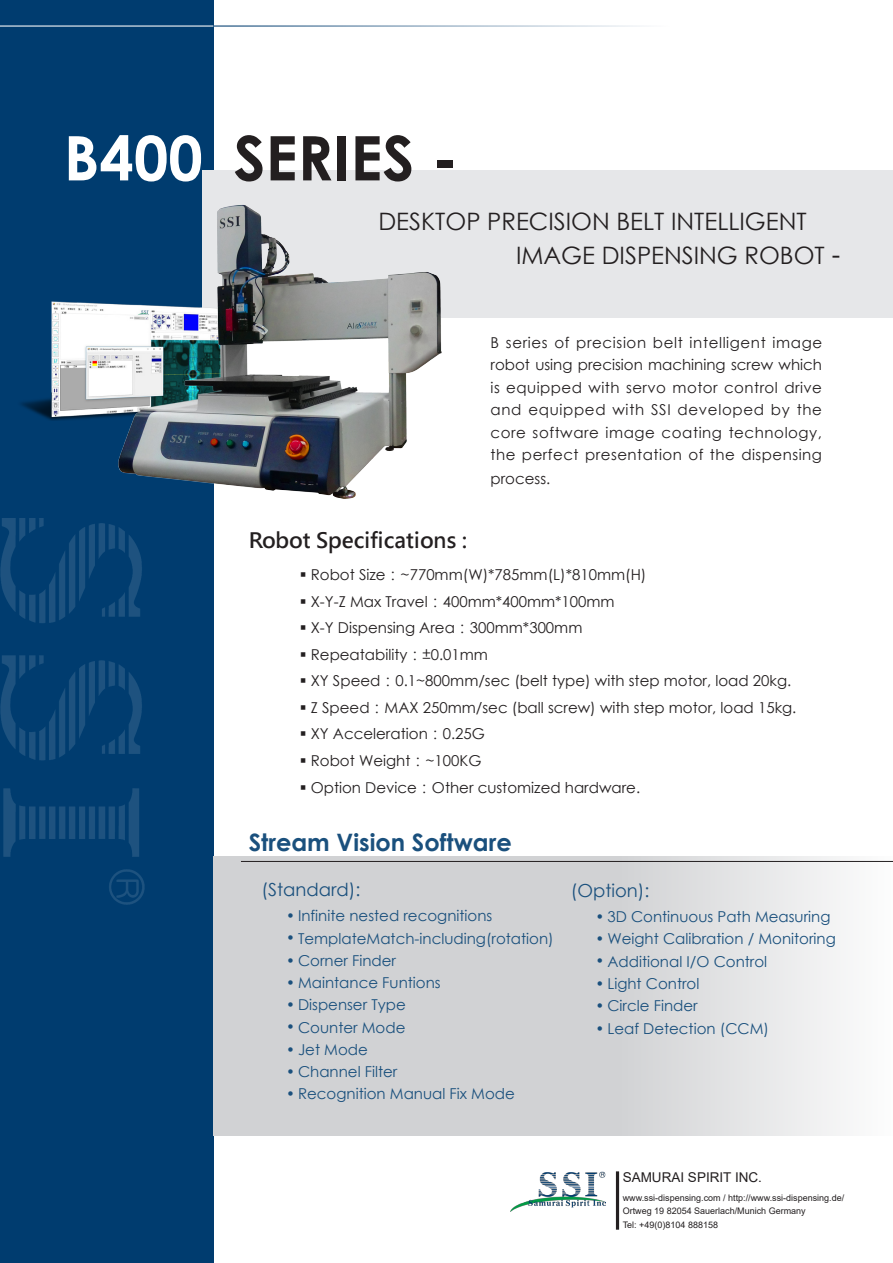
<style>
.page{position:relative;width:893px;height:1263px;background:#fff}
.page>*{position:absolute;margin:0;border:0;box-sizing:border-box;transform-origin:0 0}
.t1{font:700 61.5px "Century Gothic";color:#231f20}
.t2{font:24px "Century Gothic";color:#231f20}
.t3{font:700 24px "Century Gothic";color:#1a507d}
.t4{font:700 21px "Microsoft Jheng Hei";color:#231f20}
.t5{font:18px "Century Gothic";color:#1a507d}
.t6{font:15px/22.6px "Century Gothic";color:#231f20;text-align:justify}
.t7{font:15px "Century Gothic";color:#1a507d}
.t8{font:13.5px "Arial";color:#231f20}
.t9{font:9px "Arial";color:#231f20}
.s1{color:#fff}
.s2{font-family:"Microsoft Jheng Hei";font-weight:700}
.s3{font-family:"Microsoft Jheng Hei"}
</style>
<div class="page">
<div style="left:0;top:0;width:213px;height:1263px;background:#003c6f"></div>
<div style="left:213px;top:856px;width:680px;height:279px;background:linear-gradient(to right,#c6c8ca,#ededee)"></div>
<div style="left:203px;top:170px;width:690px;height:147px;background:#e6e7e9"></div>
<hr style="left:213px;top:26px;width:680px;height:1px;background:#003c6f">
<hr style="left:0;top:26px;width:213px;height:1px;background:#fff">
<img style="left:0;top:518px;width:144px;height:387px">
<img style="left:510px;top:1172px;width:95px;height:39px">
<hr style="left:616px;top:1171px;width:3px;height:59px;background:#231f20">
<img style="left:21px;top:301px;width:95px;height:119px">
<hr style="left:241px;top:861px;width:652px;height:1px;background:#231f20">
<img style="left:116px;top:197px;width:330px;height:343px">
<p class="t1" style="left:64px;top:111px;width:395px"><span class="s1">B400</span> SEries -</p>
<p class="t2" style="left:378px;top:204px;width:430px">DESKTOP PRECISION BELT INTELLIGENT</p>
<p class="t2" style="left:516px;top:239px;width:327px">IMAGE DISPENSING ROBOT <span class="s2">-</span></p>
<p class="t6" style="left:491px;top:331px;width:333px">B series of precision belt intelligent image robot using precision machining screw which is equipped with servo motor control drive and equipped with SSI developed by the core software image coating technology, the perfect presentation of the dispensing process.</p>
<p class="t4" style="left:249px;top:527px;width:220px">Robot Specifications :</p>
<p class="t6" style="left:300px;top:563px;width:348px">▪ Robot Size<span class="s3">：</span>~770mm(W)*785mm(L)*810mm(H)</p>
<p class="t6" style="left:300px;top:590px;width:316px">▪ X-Y-Z Max Travel<span class="s3">：</span>400mm*400mm*100mm</p>
<p class="t6" style="left:300px;top:616px;width:284px">▪ X-Y Dispensing Area<span class="s3">：</span>300mm*300mm</p>
<p class="t6" style="left:300px;top:643px;width:190px">▪ Repeatability<span class="s3">：</span>±0.01mm</p>
<p class="t6" style="left:300px;top:669px;width:493px">▪ XY Speed<span class="s3">：</span>0.1~800mm/sec (belt type) with step motor, load 20kg.</p>
<p class="t6" style="left:300px;top:696px;width:498px">▪ Z Speed<span class="s3">：</span>MAX 250mm/sec (ball screw) with step motor, load 15kg.</p>
<p class="t6" style="left:300px;top:722px;width:187px">▪ XY Acceleration<span class="s3">：</span>0.25G</p>
<p class="t6" style="left:300px;top:749px;width:183px">▪ Robot Weight<span class="s3">：</span>~100KG</p>
<p class="t6" style="left:300px;top:776px;width:342px">▪ Option Device<span class="s3">：</span>Other customized hardware.</p>
<p class="t3" style="left:249px;top:824px;width:265px">Stream Vision Software</p>
<p class="t5" style="left:261px;top:877px;width:100px">(Standard):</p>
<p class="t7" style="left:287px;top:905px;width:207px">• Infinite nested recognitions</p>
<p class="t7" style="left:287px;top:928px;width:268px">• TemplateMatch-including(rotation)</p>
<p class="t7" style="left:287px;top:950px;width:111px">• Corner Finder</p>
<p class="t7" style="left:287px;top:972px;width:155px">• Maintance Funtions</p>
<p class="t7" style="left:287px;top:994px;width:120px">• Dispenser Type</p>
<p class="t7" style="left:287px;top:1017px;width:120px">• Counter Mode</p>
<p class="t7" style="left:287px;top:1039px;width:82px">• Jet Mode</p>
<p class="t7" style="left:287px;top:1061px;width:112px">• Channel Filter</p>
<p class="t7" style="left:287px;top:1083px;width:229px">• Recognition Manual Fix Mode</p>
<p class="t5" style="left:571px;top:877px;width:80px">(Option):</p>
<p class="t7" style="left:596px;top:906px;width:236px">• 3D Continuous Path Measuring</p>
<p class="t7" style="left:596px;top:928px;width:241px">• Weight Calibration / Monitoring</p>
<p class="t7" style="left:596px;top:950px;width:172px">• Additional I/O Control</p>
<p class="t7" style="left:596px;top:973px;width:105px">• Light Control</p>
<p class="t7" style="left:596px;top:995px;width:103px">• Circle Finder</p>
<p class="t7" style="left:596px;top:1018px;width:174px">• Leaf Detection (CCM)</p>
<p class="t8" style="left:623px;top:1168px;width:141px">SAMURAI SPIRIT INC.</p>
<p class="t9" style="left:623px;top:1191px;width:223px">www.ssi-dispensing.com / http://www.ssi-dispensing.de/</p>
<p class="t9" style="left:623px;top:1204px;width:185px">Ortweg 19 82054 Sauerlach/Munich Germany</p>
<p class="t9" style="left:623px;top:1219px;width:97px">Tel: +49(0)8104 888158</p>
</div>
